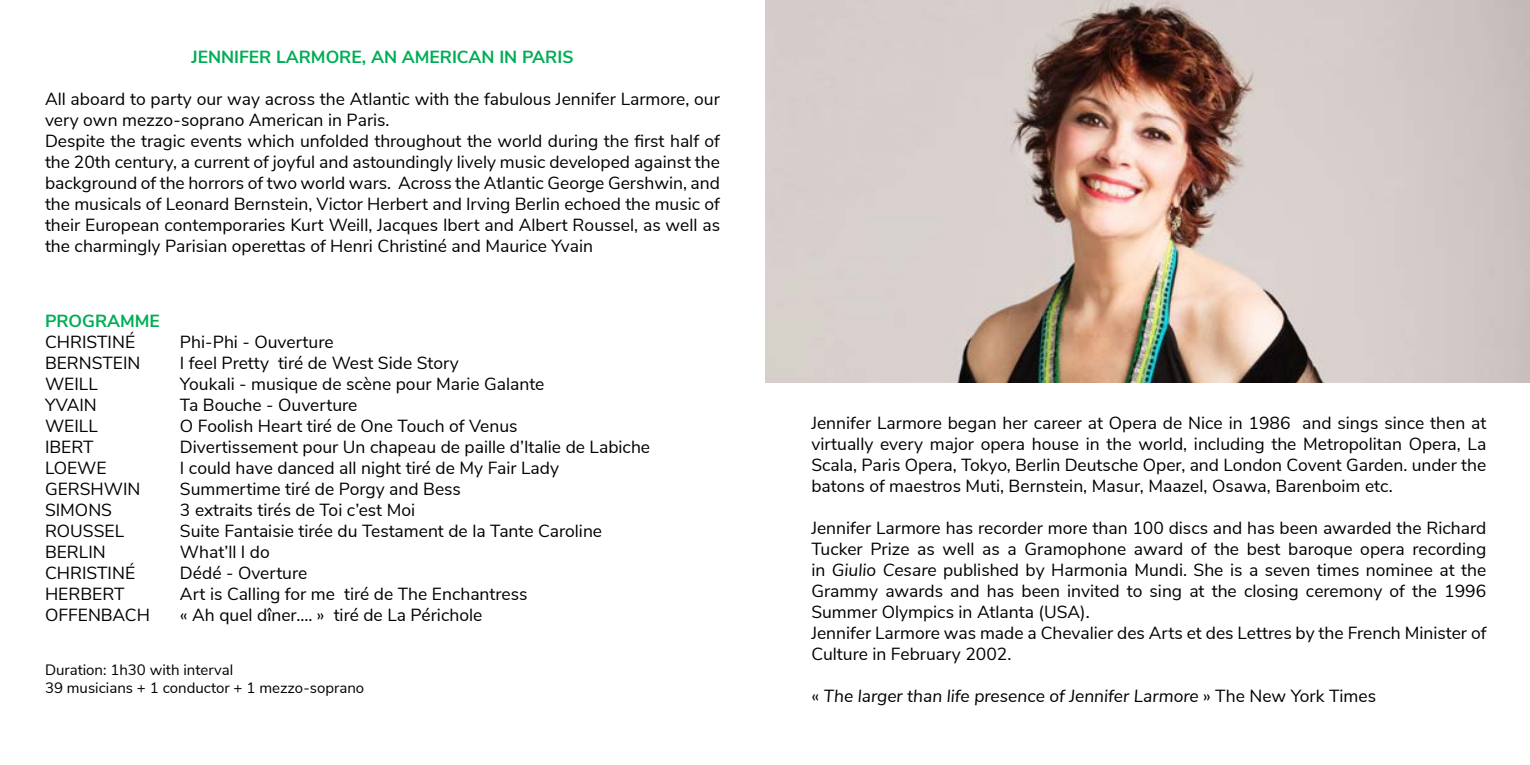
<style>
.page{position:relative;width:1530px;height:765px;background:#fff}
.page>*{position:absolute;margin:0;border:0;box-sizing:border-box;transform-origin:0 0}
.t1{font:17.5px/21px "Nunito Sans";color:#000}
.t2{font:italic 17.5px "Nunito Sans";color:#000}
.t3{font:700 17.5px "Nunito Sans";color:#00ad55}
.t4{font:15px/18px "Nunito Sans";color:#000}
.s1{font-style:italic}
.s2{font-style:normal}
</style>
<div class="page">
<img style="left:765px;top:0;width:765px;height:382px">
<p class="t3" style="left:191px;top:44px;width:384px">JENNIFER LARMORE, AN AMERICAN IN PARIS</p>
<p class="t1" style="left:45px;top:87px;width:677px">All aboard to party our way across the Atlantic with the fabulous Jennifer Larmore, our very own mezzo-soprano American in Paris.<br>Despite the tragic events which unfolded throughout the world during the first half of the 20th century, a current of joyful and astoundingly lively music developed against the background of the horrors of two world wars. Across the Atlantic George Gershwin, and the musicals of Leonard Bernstein, Victor Herbert and Irving Berlin echoed the music of their European contemporaries Kurt Weill, Jacques Ibert and Albert Roussel, as well as the charmingly Parisian operettas of Henri Christiné and Maurice Yvain</p>
<p class="t3" style="left:45px;top:308px;width:116px">PROGRAMME</p>
<p class="t1" style="left:45px;top:330px;width:92px">CHRISTINÉ</p>
<p class="t1" style="left:180px;top:330px;width:155px">Phi-Phi - Ouverture</p>
<p class="t1" style="left:45px;top:351px;width:97px">BERNSTEIN</p>
<p class="t1" style="left:180px;top:351px;width:280px">I feel Pretty tiré de West Side Story</p>
<p class="t1" style="left:45px;top:372px;width:54px">WEILL</p>
<p class="t1" style="left:180px;top:372px;width:366px">Youkali - musique de scène pour Marie Galante</p>
<p class="t1" style="left:45px;top:393px;width:53px">YVAIN</p>
<p class="t1" style="left:180px;top:393px;width:179px">Ta Bouche - Ouverture</p>
<p class="t1" style="left:45px;top:414px;width:54px">WEILL</p>
<p class="t1" style="left:180px;top:414px;width:339px">O Foolish Heart tiré de One Touch of Venus</p>
<p class="t1" style="left:45px;top:435px;width:50px">IBERT</p>
<p class="t1" style="left:180px;top:435px;width:472px">Divertissement pour Un chapeau de paille d’Italie de Labiche</p>
<p class="t1" style="left:45px;top:456px;width:63px">LOEWE</p>
<p class="t1" style="left:180px;top:456px;width:381px">I could have danced all night tiré de My Fair Lady</p>
<p class="t1" style="left:45px;top:477px;width:97px">GERSHWIN</p>
<p class="t1" style="left:180px;top:477px;width:283px">Summertime tiré de Porgy and Bess</p>
<p class="t1" style="left:45px;top:498px;width:69px">SIMONS</p>
<p class="t1" style="left:180px;top:498px;width:237px">3 extraits tirés de Toi c’est Moi</p>
<p class="t1" style="left:45px;top:519px;width:81px">ROUSSEL</p>
<p class="t1" style="left:180px;top:519px;width:424px">Suite Fantaisie tirée du Testament de la Tante Caroline</p>
<p class="t1" style="left:45px;top:540px;width:62px">BERLIN</p>
<p class="t1" style="left:180px;top:540px;width:91px">What’ll I do</p>
<p class="t1" style="left:45px;top:561px;width:92px">CHRISTINÉ</p>
<p class="t1" style="left:180px;top:561px;width:129px">Dédé - Overture</p>
<p class="t1" style="left:45px;top:582px;width:81px">HERBERT</p>
<p class="t1" style="left:180px;top:582px;width:349px">Art is Calling for me tiré de The Enchantress</p>
<p class="t1" style="left:45px;top:603px;width:107px">OFFENBACH</p>
<p class="t1" style="left:180px;top:603px;width:304px">« Ah quel dîner…. » tiré de La Périchole</p>
<p class="t4" style="left:45px;top:660px;width:321px">Duration: 1h30 with interval<br>39 musicians + 1 conductor + 1 mezzo-soprano</p>
<p class="t1" style="left:811px;top:411px;width:677px;text-align:justify">Jennifer Larmore began her career at Opera de Nice in 1986 and sings since then at virtually every major opera house in the world, including the Metropolitan Opera, La Scala, Paris Opera, Tokyo, Berlin Deutsche Oper, and London Covent Garden. under the batons of maestros Muti, Bernstein, Masur, Maazel, Osawa, Barenboim etc.</p>
<p class="t1" style="left:811px;top:516px;width:677px">Jennifer Larmore has recorder more than 100 discs and has been awarded the Richard Tucker Prize as well as a Gramophone award of the best baroque opera recording in <span class="s1">Giulio Cesare</span> published by Harmonia Mundi. She is a seven times nominee at the Grammy awards and has been invited to sing at the closing ceremony of the 1996<br>Summer Olympics in Atlanta (USA).<br>Jennifer Larmore was made a Chevalier des Arts et des Lettres by the French Minister of Culture in February 2002.</p>
<p class="t2" style="left:811px;top:683px;width:566px"><span class="s2">«</span> The larger than life presence of Jennifer Larmore <span class="s2">» The New York Times</span></p>
</div>
